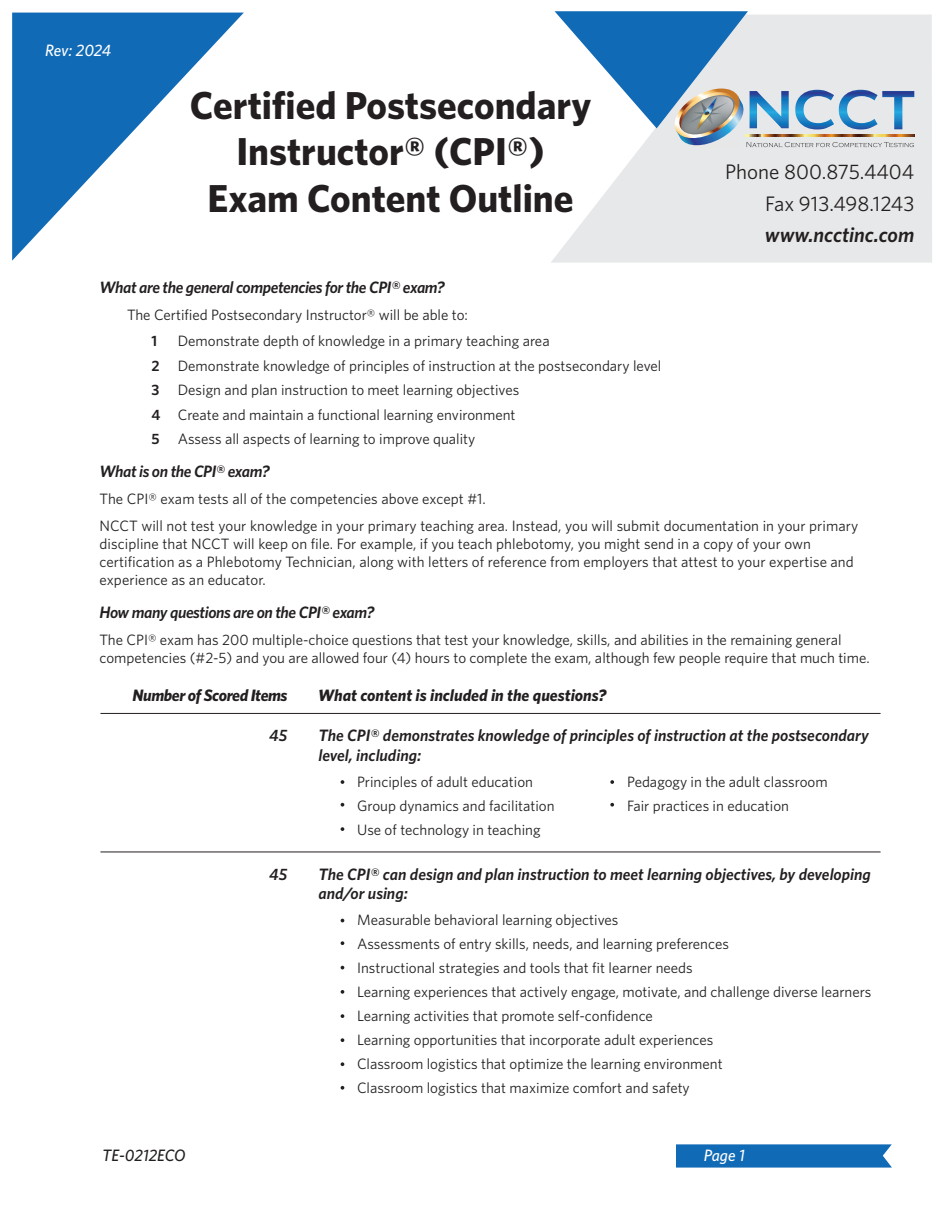
<style>
.page{position:relative;width:945px;height:1215px;background:#fff}
.page>*{position:absolute;margin:0;border:0;box-sizing:border-box;transform-origin:0 0}
.t1{font:700 39px/46.8px "Whitney";color:#231f20;text-align:center}
.t2{font:21px/31.5px "Whitney";color:#231f20;text-align:right}
.t3{font:italic 600 21px "Whitney";color:#231f20}
.t4{font:italic 600 16.5px/19.8px "Whitney";color:#231f20}
.t5{font:italic 600 16.5px "Whitney";letter-spacing:-.025em;color:#231f20}
.t6{font:italic 700 16.5px "Whitney";color:#231f20}
.t7{font:italic 700 16.5px "Whitney";letter-spacing:-.025em;color:#231f20}
.t8{font:italic 500 16.5px "Whitney";letter-spacing:-.01em;color:#fff}
.t9{font:italic 500 16.5px "Whitney";color:#231f20}
.t10{font:15px/24px "Whitney";color:#231f20}
.t11{font:600 15px "Whitney";color:#231f20}
.s1{font-weight:600}
</style>
<div class="page">
<svg style="left:610px;top:780px;width:4px;height:4px"></svg>
<svg style="left:610px;top:803px;width:4px;height:4px"></svg>
<svg style="left:341px;top:780px;width:3px;height:4px"></svg>
<svg style="left:341px;top:803px;width:3px;height:4px"></svg>
<svg style="left:341px;top:827px;width:3px;height:4px"></svg>
<hr style="left:100px;top:713px;width:781px;height:1px;background:#231f20">
<svg style="left:341px;top:941px;width:3px;height:4px"></svg>
<svg style="left:341px;top:990px;width:3px;height:4px"></svg>
<svg style="left:341px;top:1014px;width:3px;height:4px"></svg>
<svg style="left:341px;top:1038px;width:3px;height:4px"></svg>
<svg style="left:341px;top:1062px;width:3px;height:4px"></svg>
<svg style="left:341px;top:1086px;width:3px;height:4px"></svg>
<hr style="left:100px;top:852px;width:781px;height:1px;background:#231f20">
<svg style="left:676px;top:1144px;width:216px;height:24px;background:#1d72b9"></svg>
<svg style="left:12px;top:13px;width:232px;height:248px"></svg>
<svg style="left:551px;top:15px;width:381px;height:248px;background:#eaebec"></svg>
<svg style="left:555px;top:11px;width:359px;height:137px"></svg>
<p class="t8" style="left:45px;top:40px;width:68px">Rev: 2024</p>
<h1 class="t1" style="left:190px;top:81px;width:403px">Certified Postsecondary<br>Instructor® (CPI®)<br>Exam Content Outline</h1>
<p class="t5" style="left:100px;top:276px;width:347px">What are the general competencies for the CPI® exam?</p>
<p class="t10" style="left:127px;top:302px;width:342px">The Certified Postsecondary Instructor® will be able to:</p>
<p class="t10" style="left:152px;top:328px;width:511px;line-height:24.6px;text-indent:26px">Demonstrate depth of knowledge in a primary teaching area<br><span class="s1">2</span> Demonstrate knowledge of principles of instruction at the postsecondary level <span class="s1">3</span> Design and plan instruction to meet learning objectives<br><span class="s1">4</span> Create and maintain a functional learning environment<br><span class="s1">5</span> Assess all aspects of learning to improve quality</p>
<p class="t11" style="left:152px;top:331px;width:7px">1</p>
<h2 class="t2" style="left:725px;top:156px;width:191px">Phone 800.875.4404<br>Fax 913.498.1243</h2>
<h2 class="t3" style="left:765px;top:221px;width:151px">www.ncctinc.com</h2>
<p class="t5" style="left:100px;top:461px;width:172px">What is on the CPI® exam?</p>
<p class="t10" style="left:100px;top:485px;width:760px;line-height:27px">The CPI® exam tests all of the competencies above except #1.<br>NCCT will not test your knowledge in your primary teaching area. Instead, you will submit documentation in your primary</p>
<p class="t10" style="left:100px;top:534px;width:756px;line-height:18px">discipline that NCCT will keep on file. For example, if you teach phlebotomy, you might send in a copy of your own certification as a Phlebotomy Technician, along with letters of reference from employers that attest to your expertise and experience as an educator.</p>
<p class="t5" style="left:100px;top:601px;width:276px">How many questions are on the CPI® exam?</p>
<p class="t10" style="left:100px;top:630px;width:772px;line-height:18px">The CPI® exam has 200 multiple-choice questions that test your knowledge, skills, and abilities in the remaining general competencies (#2-5) and you are allowed four (4) hours to complete the exam, although few people require that much time.</p>
<p class="t7" style="left:133px;top:684px;width:157px">Number of Scored Items</p>
<p class="t6" style="left:318px;top:684px;width:290px">What content is included in the questions?</p>
<p class="t4" style="left:269px;top:725px;width:20px">45</p>
<p class="t4" style="left:318px;top:725px;width:552px">The CPI® demonstrates knowledge of principles of instruction at the postsecondary level, including:</p>
<p class="t10" style="left:357px;top:769px;width:177px">Principles of adult education</p>
<p class="t10" style="left:627px;top:769px;width:202px">Pedagogy in the adult classroom</p>
<p class="t10" style="left:357px;top:793px;width:199px">Group dynamics and facilitation</p>
<p class="t10" style="left:627px;top:793px;width:163px">Fair practices in education</p>
<p class="t10" style="left:357px;top:817px;width:185px">Use of technology in teaching</p>
<p class="t4" style="left:269px;top:864px;width:20px">45</p>
<p class="t4" style="left:318px;top:864px;width:554px">The CPI® can design and plan instruction to meet learning objectives, by developing and/or using:</p>
<p class="t10" style="left:357px;top:908px;width:516px">Measurable behavioral learning objectives<br>Assessments of entry skills, needs, and learning preferences<br>Instructional strategies and tools that fit learner needs<br>Learning experiences that actively engage, motivate, and challenge diverse learners Learning activities that promote self-confidence<br>Learning opportunities that incorporate adult experiences<br>Classroom logistics that optimize the learning environment<br>Classroom logistics that maximize comfort and safety</p>
<p class="t9" style="left:102px;top:1144px;width:85px">TE-0212ECO</p>
<p class="t8" style="left:704px;top:1144px;width:43px">Page 1</p>
</div>
